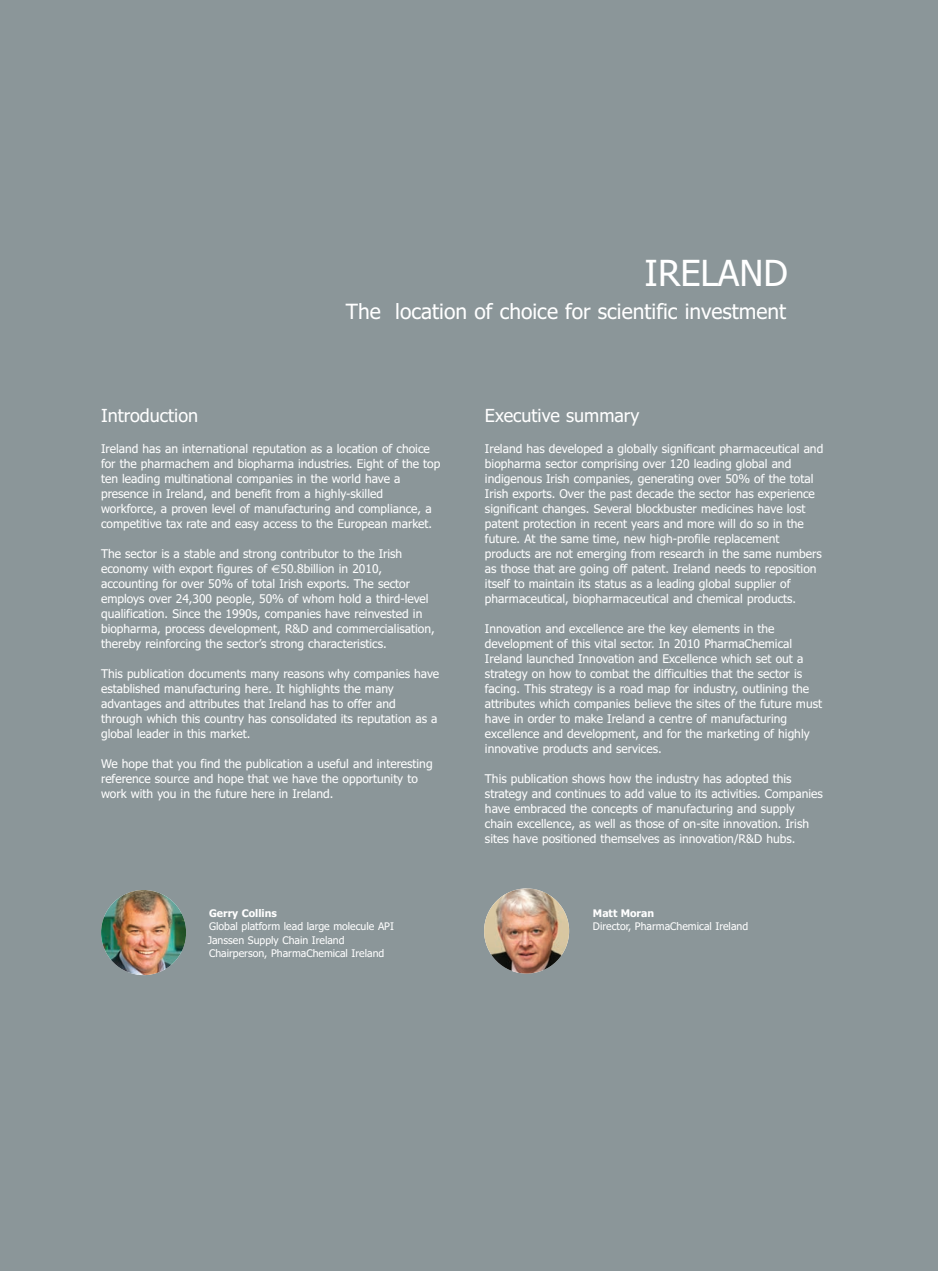
<style>
.page{position:relative;width:938px;height:1271px;background:#fff}
.page>*{position:absolute;margin:0;border:0;box-sizing:border-box;transform-origin:0 0}
.t1{font:36px "Tahoma";color:#fff}
.t2{font:21px "Tahoma";color:#fff}
.t3{font:18px "Tahoma";color:#fff}
.t4{font:12px/15px "Tahoma";color:#fff}
.t5{font:10.5px/13.5px "Tahoma";color:#fff}
.t6{font:700 10.5px "Tahoma";color:#fff}
.s1{font-family:"Euro Sans"}
</style>
<div class="page">
<div style="left:0;top:0;width:938px;height:1270px;background:#8b9699"></div>
<img style="left:101px;top:890px;width:85px;height:85px">
<img style="left:484px;top:888px;width:85px;height:85px">
<h1 class="t1" style="left:645px;top:252px;width:145px">IRELAND</h1>
<h2 class="t2" style="left:346px;top:299px;width:442px">The location of choice for scientific investment</h2>
<h3 class="t3" style="left:101px;top:405px;width:99px">Introduction</h3>
<p class="t4" style="left:101px;top:441px;width:341px">Ireland has an international reputation as a location of choice for the pharmachem and biopharma industries. Eight of the top ten leading multinational companies in the world have a presence in Ireland, and benefit from a highly-skilled workforce, a proven level of manufacturing and compliance, a competitive tax rate and easy access to the European market.</p>
<p class="t4" style="left:101px;top:546px;width:335px">The sector is a stable and strong contributor to the Irish economy with export figures of <span class="s1">€</span>50.8billion in 2010, accounting for over 50% of total Irish exports. The sector employs over 24,300 people, 50% of whom hold a third-level qualification. Since the 1990s, companies have reinvested in biopharma, process development, R&amp;D and commercialisation, thereby reinforcing the sector’s strong characteristics.</p>
<p class="t4" style="left:101px;top:666px;width:340px">This publication documents many reasons why companies have established manufacturing here. It highlights the many advantages and attributes that Ireland has to offer and through which this country has consolidated its reputation as a global leader in this market.</p>
<p class="t4" style="left:101px;top:756px;width:333px">We hope that you find the publication a useful and interesting reference source and hope that we have the opportunity to work with you in the future here in Ireland.</p>
<p class="t6" style="left:209px;top:906px;width:69px">Gerry Collins</p>
<p class="t5" style="left:208px;top:919px;width:188px">Global platform lead large molecule API<br>Janssen Supply Chain Ireland<br>Chairperson, PharmaChemical Ireland</p>
<h3 class="t3" style="left:485px;top:405px;width:156px">Executive summary</h3>
<p class="t4" style="left:485px;top:441px;width:340px">Ireland has developed a globally significant pharmaceutical and biopharma sector comprising over 120 leading global and indigenous Irish companies, generating over 50% of the total Irish exports. Over the past decade the sector has experience significant changes. Several blockbuster medicines have lost patent protection in recent years and more will do so in the future. At the same time, new high-profile replacement products are not emerging from research in the same numbers as those that are going off patent. Ireland needs to reposition itself to maintain its status as a leading global supplier of pharmaceutical, biopharmaceutical and chemical products.</p>
<p class="t4" style="left:485px;top:621px;width:339px">Innovation and excellence are the key elements in the development of this vital sector. In 2010 PharmaChemical Ireland launched Innovation and Excellence which set out a strategy on how to combat the difficulties that the sector is facing. This strategy is a road map for industry, outlining the attributes which companies believe the sites of the future must have in order to make Ireland a centre of manufacturing excellence and development, and for the marketing of highly innovative products and services.</p>
<p class="t4" style="left:485px;top:771px;width:339px">This publication shows how the industry has adopted this strategy and continues to add value to its activities. Companies have embraced the concepts of manufacturing and supply chain excellence, as well as those of on-site innovation. Irish sites have positioned themselves as innovation/R&amp;D hubs.</p>
<p class="t6" style="left:593px;top:906px;width:63px">Matt Moran</p>
<p class="t5" style="left:593px;top:919px;width:157px">Director, PharmaChemical Ireland</p>
</div>
